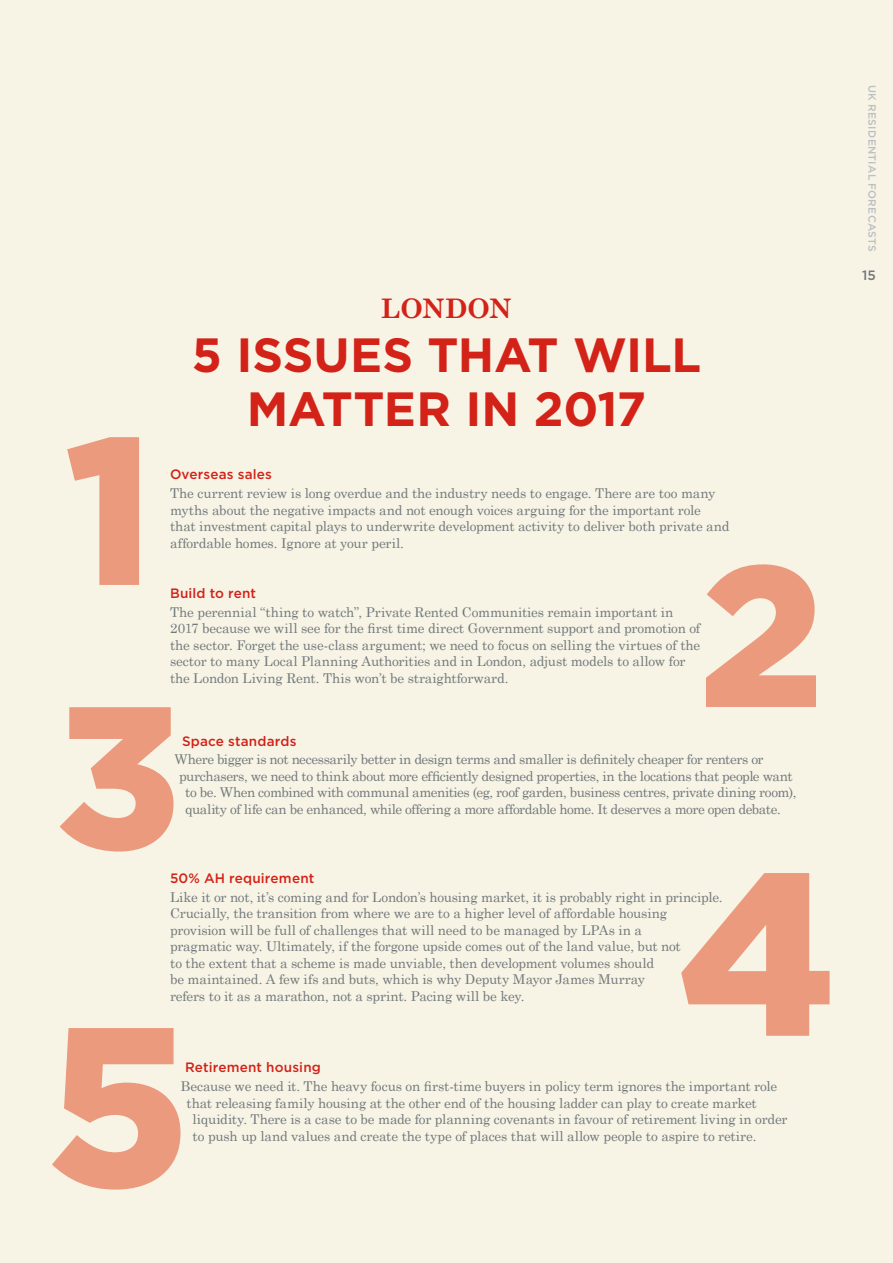
<style>
.page{position:relative;width:893px;height:1263px;background:#f7f4e6}
.page>*{position:absolute;margin:0;border:0;box-sizing:border-box;transform-origin:0 0}
.t1{font:700 48px/54px "Gotham HTF";letter-spacing:-.005em;color:#d32218;text-align:center}
.t2{font:700 27px "Century Schoolbook";color:#d32218}
.t3{font:500 13.65px "Gotham HTF";letter-spacing:.015em;color:#d32218}
.t4{font:13.5px/16.5px "Century Schoolbook";letter-spacing:-.02em;color:#72787a}
.t5{font:500 13.5px "Gotham HTF";color:#72787a}
.t6{font:500 10.5px "Gotham HTF";letter-spacing:.03em;color:#bbbfc2}
</style>
<div class="page">
<svg style="left:67px;top:437px;width:72px;height:148px"></svg>
<svg style="left:52px;top:1028px;width:128px;height:161px"></svg>
<svg style="left:60px;top:707px;width:114px;height:144px"></svg>
<svg style="left:681px;top:873px;width:148px;height:163px"></svg>
<svg style="left:706px;top:564px;width:110px;height:143px"></svg>
<h2 class="t2" style="left:381px;top:292px;width:132px">LONDON</h2>
<h1 class="t1" style="left:192px;top:326px;width:511px">5 ISSUES THAT WILL<br>MATTER IN 2017</h1>
<p class="t3" style="left:170px;top:467px;width:103px">Overseas sales</p>
<p class="t4" style="left:170px;top:485px;width:561px">The current review is long overdue and the industry needs to engage. There are too many myths about the negative impacts and not enough voices arguing for the important role that investment capital plays to underwrite development activity to deliver both private and affordable homes. Ignore at your peril.</p>
<p class="t3" style="left:170px;top:586px;width:88px">Build to rent</p>
<p class="t4" style="left:170px;top:603px;width:532px">The perennial “thing to watch”, Private Rented Communities remain important in 2017 because we will see for the first time direct Government support and promotion of the sector. Forget the use-class argument; we need to focus on selling the virtues of the sector to many Local Planning Authorities and in London, adjust models to allow for the London Living Rent. This won’t be straightforward.</p>
<p class="t3" style="left:182px;top:733px;width:116px">Space standards</p>
<p class="t4" style="left:175px;top:751px;width:590px">Where bigger is not necessarily better in design terms and smaller is definitely cheaper for renters or</p>
<p class="t4" style="left:179px;top:767px;width:615px">purchasers, we need to think about more efficiently designed properties, in the locations that people want</p>
<p class="t4" style="left:185px;top:784px;width:613px">to be. When combined with communal amenities (eg, roof garden, business centres, private dining room),</p>
<p class="t4" style="left:185px;top:800px;width:597px">quality of life can be enhanced, while offering a more affordable home. It deserves a more open debate.</p>
<p class="t3" style="left:170px;top:871px;width:146px">50% AH requirement</p>
<p class="t4" style="left:170px;top:888px;width:554px">Like it or not, it’s coming and for London’s housing market, it is probably right in principle.<br>Crucially, the transition from where we are to a higher level of affordable housing provision will be full of challenges that will need to be managed by LPAs in a<br>pragmatic way. Ultimately, if the forgone upside comes out of the land value, but not<br>to the extent that a scheme is made unviable, then development volumes should<br>be maintained. A few ifs and buts, which is why Deputy Mayor James Murray<br>refers to it as a marathon, not a sprint. Pacing will be key.</p>
<p class="t3" style="left:185px;top:1060px;width:137px">Retirement housing</p>
<p class="t4" style="left:181px;top:1078px;width:598px">Because we need it. The heavy focus on first-time buyers in policy term ignores the important role</p>
<p class="t4" style="left:187px;top:1094px;width:572px">that releasing family housing at the other end of the housing ladder can play to create market</p>
<p class="t4" style="left:193px;top:1111px;width:596px">liquidity. There is a case to be made for planning covenants in favour of retirement living in order</p>
<p class="t4" style="left:193px;top:1127px;width:565px">to push up land values and create the type of places that will allow people to aspire to retire.</p>
<p class="t6" style="left:878px;top:85px;width:168px;rotate:90deg">UK RESIDENTIAL FORECASTS</p>
<p class="t5" style="left:862px;top:267px;width:15px">15</p>
</div>
